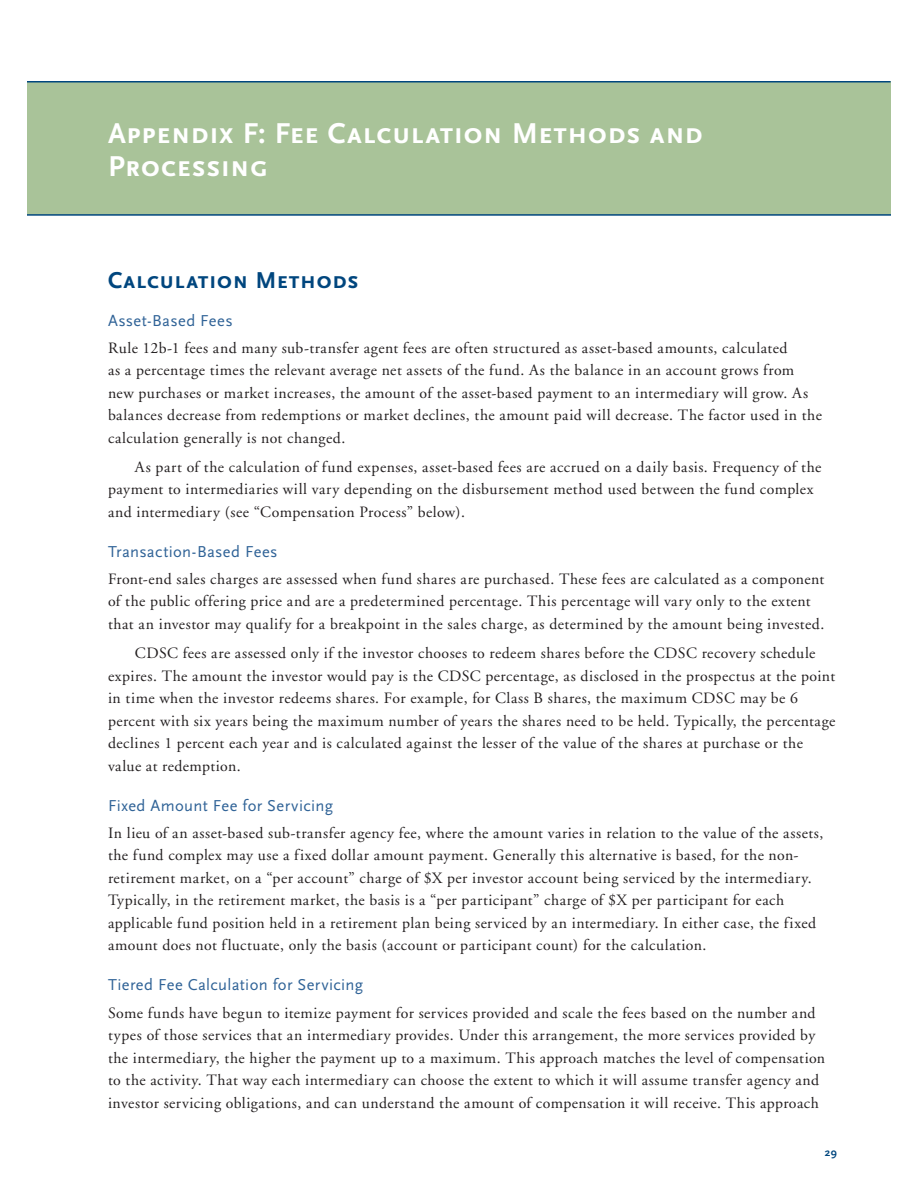
<style>
.page{position:relative;width:918px;height:1188px;background:#fff}
.page>*{position:absolute;margin:0;border:0;box-sizing:border-box;transform-origin:0 0}
.t1{font:700 30px/33px "Scala Sans Caps";letter-spacing:.01em;color:#fff}
.t2{font:700 24px "Scala Sans Caps";letter-spacing:.015em;color:#00467e}
.t3{font:16.5px "Scala Sans";letter-spacing:.02em;color:#306397}
.t4{font:15.75px/22.5px "Adobe Garamond";letter-spacing:.03em;color:#231f20}
.t5{font:700 11.25px "Scala Sans";color:#00467e}
</style>
<div class="page">
<div style="left:27px;top:82px;width:864px;height:133px;background:#a9c399"></div>
<hr style="left:27px;top:81px;width:864px;height:1px;background:#00467e">
<hr style="left:27px;top:214px;width:864px;height:2px;background:#00467e">
<h1 class="t1" style="left:108px;top:117px;width:597px">Appendix F: Fee Calculation Methods and<br>Processing</h1>
<h2 class="t2" style="left:108px;top:266px;width:252px">Calculation Methods</h2>
<p class="t3" style="left:108px;top:311px;width:126px">Asset-Based Fees</p>
<p class="t4" style="left:108px;top:337px;width:715px">Rule 12b-1 fees and many sub-transfer agent fees are often structured as asset-based amounts, calculated<br>as a percentage times the relevant average net assets of the fund. As the balance in an account grows from new purchases or market increases, the amount of the asset-based payment to an intermediary will grow. As balances decrease from redemptions or market declines, the amount paid will decrease. The factor used in the calculation generally is not changed.</p>
<p class="t4" style="left:108px;top:456px;width:715px;text-indent:27px">As part of the calculation of fund expenses, asset-based fees are accrued on a daily basis. Frequency of the payment to intermediaries will vary depending on the disbursement method used between the fund complex and intermediary (see “Compensation Process” below).</p>
<p class="t3" style="left:108px;top:543px;width:171px">Transaction-Based Fees</p>
<p class="t4" style="left:108px;top:568px;width:718px">Front-end sales charges are assessed when fund shares are purchased. These fees are calculated as a component of the public offering price and are a predetermined percentage. This percentage will vary only to the extent that an investor may qualify for a breakpoint in the sales charge, as determined by the amount being invested.</p>
<p class="t4" style="left:108px;top:642px;width:729px;text-indent:27px">CDSC fees are assessed only if the investor chooses to redeem shares before the CDSC recovery schedule expires. The amount the investor would pay is the CDSC percentage, as disclosed in the prospectus at the point in time when the investor redeems shares. For example, for Class B shares, the maximum CDSC may be 6 percent with six years being the maximum number of years the shares need to be held. Typically, the percentage declines 1 percent each year and is calculated against the lesser of the value of the shares at purchase or the value at redemption.</p>
<p class="t3" style="left:108px;top:796px;width:227px">Fixed Amount Fee for Servicing</p>
<p class="t4" style="left:108px;top:822px;width:717px">In lieu of an asset-based sub-transfer agency fee, where the amount varies in relation to the value of the assets, the fund complex may use a fixed dollar amount payment. Generally this alternative is based, for the non&shy;retirement market, on a “per account” charge of $X per investor account being serviced by the intermediary.<br>Typically, in the retirement market, the basis is a “per participant” charge of $X per participant for each applicable fund position held in a retirement plan being serviced by an intermediary. In either case, the fixed amount does not fluctuate, only the basis (account or participant count) for the calculation.</p>
<p class="t3" style="left:108px;top:976px;width:257px">Tiered Fee Calculation for Servicing</p>
<p class="t4" style="left:108px;top:1002px;width:719px">Some funds have begun to itemize payment for services provided and scale the fees based on the number and types of those services that an intermediary provides. Under this arrangement, the more services provided by the intermediary, the higher the payment up to a maximum. This approach matches the level of compensation to the activity. That way each intermediary can choose the extent to which it will assume transfer agency and investor servicing obligations, and can understand the amount of compensation it will receive. This approach</p>
<p class="t5" style="left:825px;top:1146px;width:14px">29</p>
</div>
